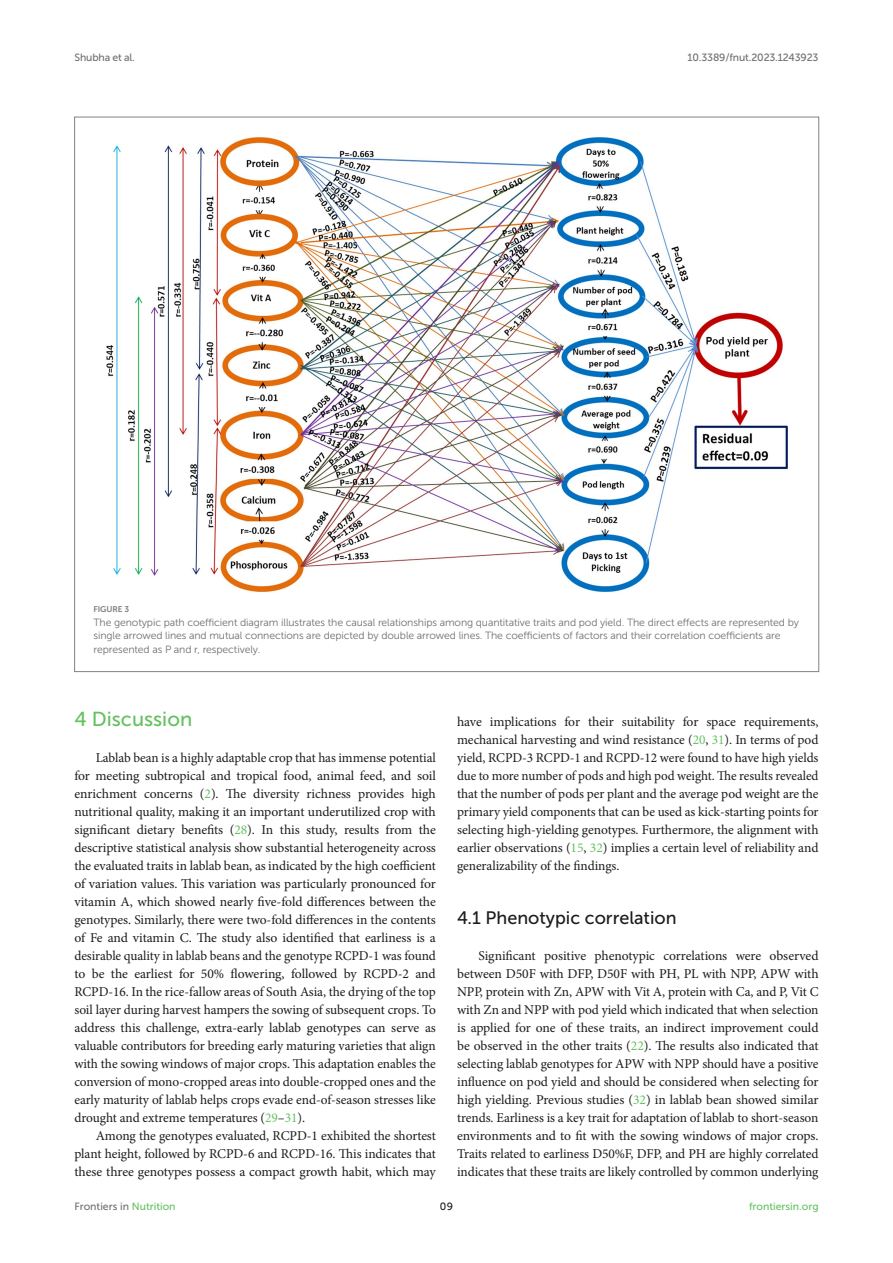
<style>
.page{position:relative;width:893px;height:1263px;background:#fff}
.page>*{position:absolute;margin:0;border:0;box-sizing:border-box;transform-origin:0 0}
.HEAD_1{font:20.25px "Museo Sans 500";color:#65c161}
.HEAD_2{font:18px "Museo Sans 500";color:#1b1c1b}
.TEXT_FLUSH{font:13.5px/18px "Minion Pro";letter-spacing:-.005em;color:#1b1c1b;text-align:justify}
.TEXT{font:13.5px/18px "Minion Pro";letter-spacing:-.005em;color:#1b1c1b;text-align:justify}
.FIG_LEG{font:10.5px/13.5px "Museo Sans 300";letter-spacing:-.01em;color:#706f70}
.t1{font:10.5px "Museo Sans 500";letter-spacing:-.015em;color:#706f70}
.t2{font:10.5px "Museo Sans 500";color:#65c161}
.t3{font:10.5px "Museo Sans 500";color:#1b1c1b}
.FIG_HD{font:8.25px "Museo Sans 700";letter-spacing:-.01em;color:#7e7f7f}
.s1{color:#65c161}
</style>
<div class="page">
<img style="left:106px;top:137px;width:682px;height:455px">
<p class="t1" style="left:74px;top:51px;width:62px">Shubha et al.</p>
<p class="t1" style="left:688px;top:51px;width:132px">10.3389/fnut.2023.1243923</p>
<p class="FIG_HD" style="left:94px;top:605px;width:37px">FIGURE 3</p>
<p class="FIG_LEG" style="left:94px;top:615px;width:707px">The genotypic path coefficient diagram illustrates the causal relationships among quantitative traits and pod yield. The direct effects are represented by single arrowed lines and mutual connections are depicted by double arrowed lines. The coefficients of factors and their correlation coefficients are represented as P and r, respectively.</p>
<p class="HEAD_1" style="left:74px;top:708px;width:119px">4 Discussion</p>
<p class="TEXT_FLUSH" style="left:74px;top:749px;width:363px;text-indent:21px">Lablab bean is a highly adaptable crop that has immense potential for meeting subtropical and tropical food, animal feed, and soil enrichment concerns (<span class="s1">2</span>). The diversity richness provides high nutritional quality, making it an important underutilized crop with significant dietary benefits (<span class="s1">28</span>). In this study, results from the descriptive statistical analysis show substantial heterogeneity across the evaluated traits in lablab bean, as indicated by the high coefficient of variation values. This variation was particularly pronounced for vitamin A, which showed nearly five-fold differences between the genotypes. Similarly, there were two-fold differences in the contents of Fe and vitamin C. The study also identified that earliness is a desirable quality in lablab beans and the genotype RCPD-1 was found to be the earliest for 50% flowering, followed by RCPD-2 and RCPD-16. In the rice-fallow areas of South Asia, the drying of the top soil layer during harvest hampers the sowing of subsequent crops. To address this challenge, extra-early lablab genotypes can serve as valuable contributors for breeding early maturing varieties that align with the sowing windows of major crops. This adaptation enables the conversion of mono-cropped areas into double-cropped ones and the early maturity of lablab helps crops evade end-of-season stresses like drought and extreme temperatures (<span class="s1">29</span>–<span class="s1">31</span>).</p>
<p class="TEXT" style="left:74px;top:1127px;width:363px;text-indent:21px">Among the genotypes evaluated, RCPD-1 exhibited the shortest plant height, followed by RCPD-6 and RCPD-16. This indicates that these three genotypes possess a compact growth habit, which may</p>
<p class="TEXT" style="left:457px;top:713px;width:363px">have implications for their suitability for space requirements, mechanical harvesting and wind resistance (<span class="s1">20</span>, <span class="s1">31</span>). In terms of pod yield, RCPD-3 RCPD-1 and RCPD-12 were found to have high yields due to more number of pods and high pod weight. The results revealed that the number of pods per plant and the average pod weight are the primary yield components that can be used as kick-starting points for selecting high-yielding genotypes. Furthermore, the alignment with earlier observations (<span class="s1">15</span>, <span class="s1">32</span>) implies a certain level of reliability and generalizability of the findings.</p>
<p class="HEAD_2" style="left:457px;top:908px;width:221px">4.1 Phenotypic correlation</p>
<p class="TEXT_FLUSH" style="left:457px;top:947px;width:363px;text-indent:21px">Significant positive phenotypic correlations were observed between D50F with DFP, D50F with PH, PL with NPP, APW with NPP, protein with Zn, APW with Vit A, protein with Ca, and P, Vit C with Zn and NPP with pod yield which indicated that when selection is applied for one of these traits, an indirect improvement could be observed in the other traits (<span class="s1">22</span>). The results also indicated that selecting lablab genotypes for APW with NPP should have a positive influence on pod yield and should be considered when selecting for high yielding. Previous studies (<span class="s1">32</span>) in lablab bean showed similar trends. Earliness is a key trait for adaptation of lablab to short-season environments and to fit with the sowing windows of major crops.<br>Traits related to earliness D50%F, DFP, and PH are highly correlated indicates that these traits are likely controlled by common underlying</p>
<p class="t1" style="left:74px;top:1200px;width:103px">Frontiers in <span class="s1">Nutrition</span></p>
<p class="t3" style="left:440px;top:1200px;width:15px">09</p>
<p class="t2" style="left:749px;top:1200px;width:71px">frontiersin.org</p>
</div>
